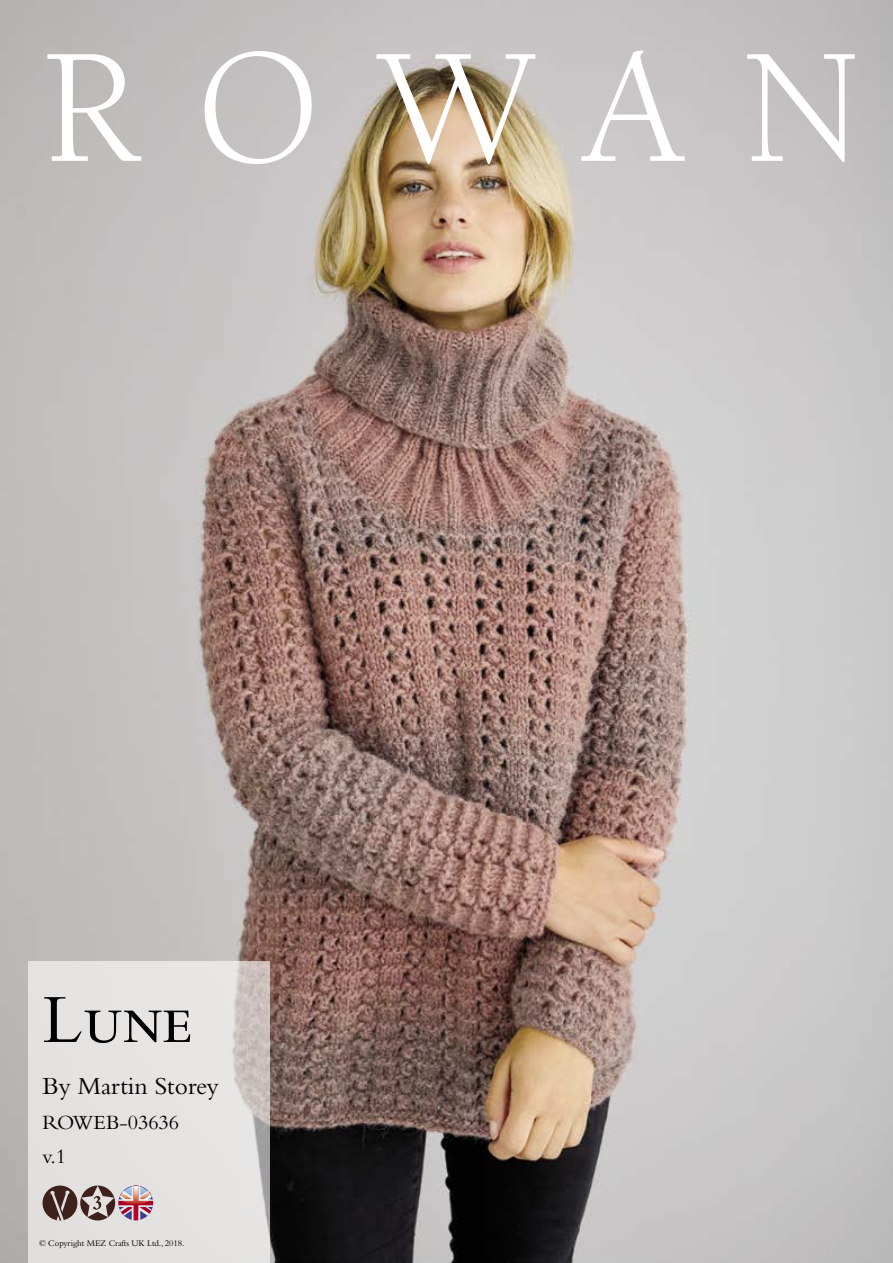
<style>
.page{position:relative;width:893px;height:1263px;background:#fff}
.page>*{position:absolute;margin:0;border:0;box-sizing:border-box;transform-origin:0 0}
.t1{font:167.85px "Berkeley Std";letter-spacing:.34em;color:#fff}
.t2{font:72px "Bembo Std";color:#000}
.t3{font:25.5px "Bembo Std";color:#000}
.t4{font:21px/34.5px "Bembo Std";color:#000}
.t5{font:9px "Bembo Std";letter-spacing:-.01em;color:#000}
</style>
<div class="page">
<img style="left:0;top:0;width:893px;height:1263px">
<svg style="left:28px;top:962px;width:241px;height:301px;background:#e1dfde"></svg>
<svg style="left:43px;top:1185px;width:110px;height:36px;background:#a08789"></svg>
<h1 class="t1" style="left:43px;top:18px;width:822px">ROWAN</h1>
<h2 class="t2" style="left:43px;top:977px;width:151px">Lune</h2>
<h3 class="t3" style="left:43px;top:1071px;width:178px">By Martin Storey</h3>
<h3 class="t4" style="left:43px;top:1105px;width:138px">ROWEB-03636 v.1</h3>
<p class="t5" style="left:39px;top:1237px;width:147px">© Copyright MEZ Crafts UK Ltd., 2018.</p>
</div>
